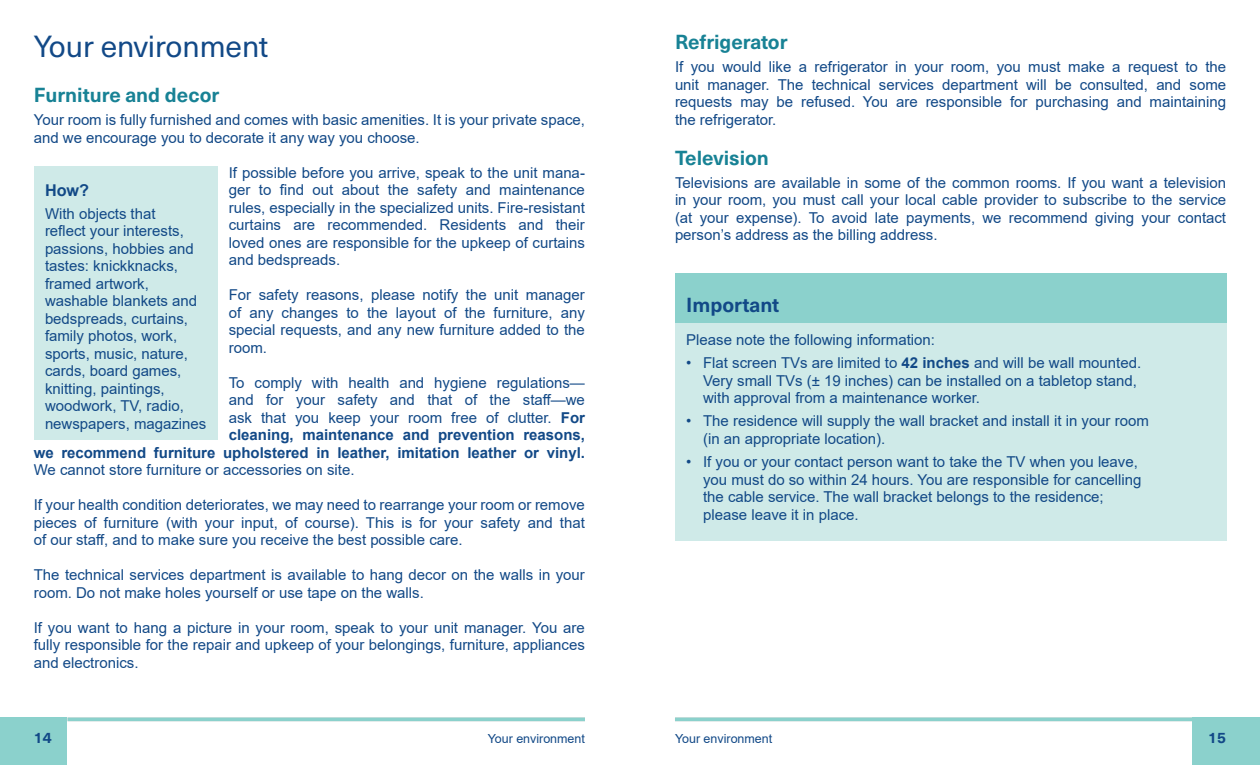
<style>
.page{position:relative;width:1260px;height:765px;background:#fff}
.page>*{position:absolute;margin:0;border:0;box-sizing:border-box;transform-origin:0 0}
.t1{font:30px "Neue Haas Unica W1 G";color:#124987}
.t2{font:700 20px "Neue Haas Unica W1 G";color:#188295}
.t3{font:700 20px "Neue Haas Unica W1 G";color:#124987}
.t4{font:700 16.25px "Arial";color:#124987}
.t5{font:15px/17.5px "Arial";color:#124987;text-align:justify}
.t6{font:700 15px "Neue Haas Unica W1 G";color:#124987}
.t7{font:12.5px "Arial";color:#124987}
.s1{font-weight:700}
</style>
<div class="page">
<div style="left:0;top:717px;width:68px;height:48px;background:#8bd1cc"></div>
<div style="left:1192px;top:717px;width:68px;height:48px;background:#8bd1cc"></div>
<svg style="left:68px;top:717px;width:517px;height:4px;background:#98d3cf"></svg>
<svg style="left:675px;top:717px;width:517px;height:4px;background:#98d3cf"></svg>
<div style="left:675px;top:274px;width:551px;height:49px;background:#8bd1cc"></div>
<div style="left:675px;top:323px;width:551px;height:218px;background:#cfeae8"></div>
<div style="left:34px;top:167px;width:184px;height:273px;background:#cfeae8"></div>
<h1 class="t1" style="left:34px;top:24px;width:236px">Your environment</h1>
<h2 class="t2" style="left:34px;top:80px;width:187px">Furniture and decor</h2>
<p class="t5" style="left:34px;top:111px;width:553px">Your room is fully furnished and comes with basic amenities. It is your private space, and we encourage you to decorate it any way you choose.</p>
<p class="t5" style="left:229px;top:164px;width:358px">If possible before you arrive, speak to the unit mana&shy;ger to find out about the safety and maintenance rules, especially in the specialized units. Fire-resistant curtains are recommended. Residents and their loved ones are responsible for the upkeep of curtains and bedspreads.</p>
<p class="t5" style="left:229px;top:286px;width:358px">For safety reasons, please notify the unit manager of any changes to the layout of the furniture, any special requests, and any new furniture added to the room.</p>
<p class="t5" style="left:34px;top:374px;width:553px;text-align:right">To comply with health and hygiene regulations—<br>and for your safety and that of the staff—we<br>ask that you keep your room free of clutter. <span class="s1">For<br>cleaning, maintenance and prevention reasons,<br>we recommend furniture upholstered in leather, imitation leather or vinyl.</span></p>
<p class="t5" style="left:34px;top:461px;width:322px">We cannot store furniture or accessories on site.</p>
<p class="t5" style="left:34px;top:496px;width:553px">If your health condition deteriorates, we may need to rearrange your room or remove pieces of furniture (with your input, of course). This is for your safety and that of our staff, and to make sure you receive the best possible care.</p>
<p class="t5" style="left:34px;top:566px;width:553px">The technical services department is available to hang decor on the walls in your room. Do not make holes yourself or use tape on the walls.</p>
<p class="t5" style="left:34px;top:619px;width:553px">If you want to hang a picture in your room, speak to your unit manager. You are fully responsible for the repair and upkeep of your belongings, furniture, appliances and electronics.</p>
<p class="t4" style="left:45px;top:179px;width:46px">How?</p>
<p class="t5" style="left:45px;top:205px;width:163px;text-align:left">With objects that<br>reflect your interests, passions, hobbies and tastes: knickknacks, framed artwork, washable blankets and bedspreads, curtains, family photos, work, sports, music, nature, cards, board games, knitting, paintings, woodwork, TV, radio, newspapers, magazines</p>
<h2 class="t2" style="left:675px;top:27px;width:114px">Refrigerator</h2>
<p class="t5" style="left:675px;top:58px;width:553px">If you would like a refrigerator in your room, you must make a request to the unit manager. The technical services department will be consulted, and some requests may be refused. You are responsible for purchasing and maintaining the refrigerator.</p>
<h2 class="t2" style="left:675px;top:142px;width:95px">Television</h2>
<p class="t5" style="left:675px;top:174px;width:553px">Televisions are available in some of the common rooms. If you want a television in your room, you must call your local cable provider to subscribe to the service (at your expense). To avoid late payments, we recommend giving your contact person’s address as the billing address.</p>
<h2 class="t3" style="left:686px;top:289px;width:95px">Important</h2>
<p class="t5" style="left:686px;top:331px;width:250px">Please note the following information:</p>
<p class="t5" style="left:703px;top:354px;width:440px;text-align:left;text-indent:-17px">• Flat screen TVs are limited to <span class="s1">42 inches</span> and will be wall mounted.<br>Very small TVs (± 19 inches) can be installed on a tabletop stand, with approval from a maintenance worker.</p>
<p class="t5" style="left:703px;top:412px;width:447px;text-indent:-17px">• The residence will supply the wall bracket and install it in your room (in an appropriate location).</p>
<p class="t5" style="left:703px;top:453px;width:440px;text-align:left;text-indent:-17px">• If you or your contact person want to take the TV when you leave, you must do so within 24 hours. You are responsible for cancelling the cable service. The wall bracket belongs to the residence; please leave it in place.</p>
<p class="t6" style="left:34px;top:726px;width:20px">14</p>
<p class="t7" style="left:488px;top:730px;width:99px">Your environment</p>
<p class="t7" style="left:675px;top:730px;width:99px">Your environment</p>
<p class="t6" style="left:1208px;top:726px;width:20px">15</p>
</div>
